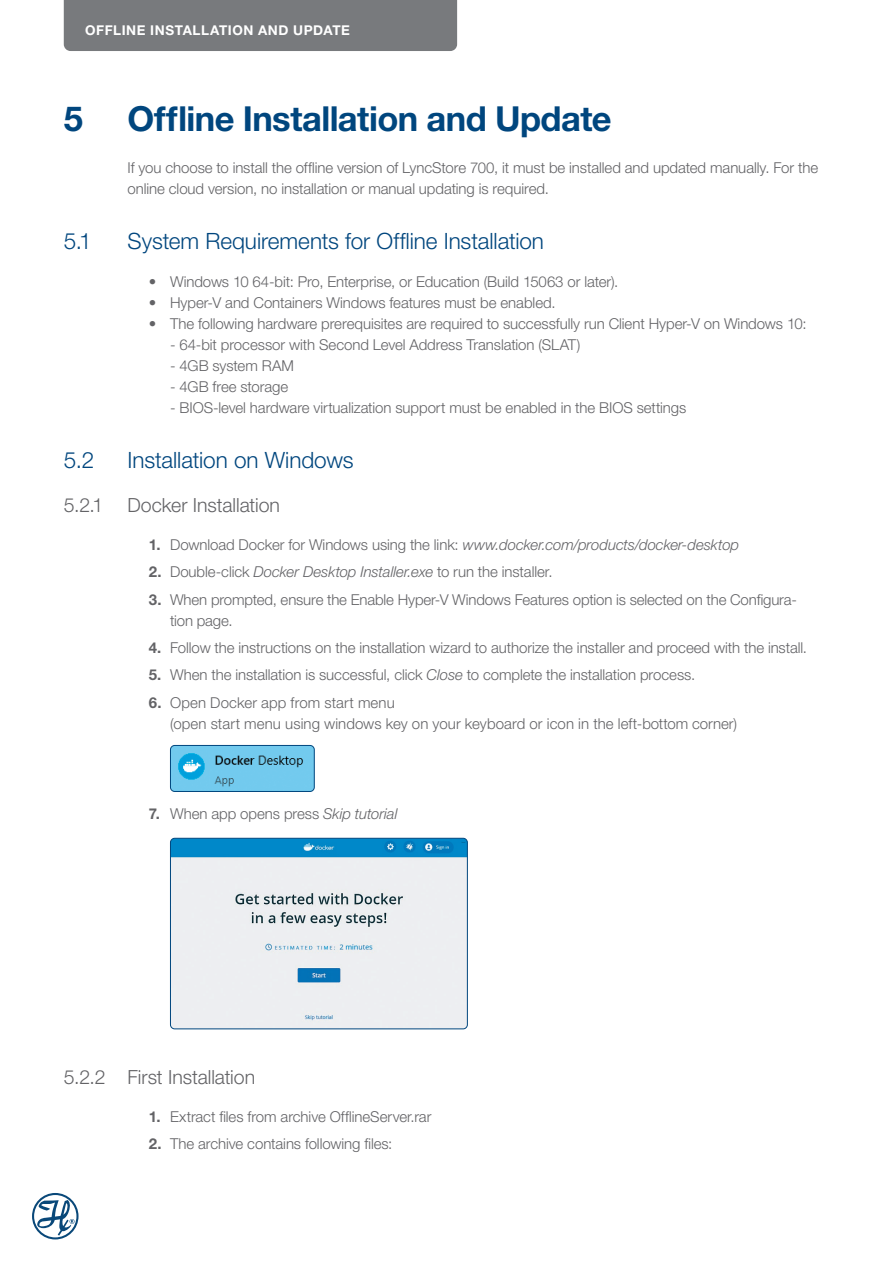
<style>
.page{position:relative;width:893px;height:1263px;background:#fff}
.page>*{position:absolute;margin:0;border:0;box-sizing:border-box;transform-origin:0 0}
.t1{font:700 34.5px "Helvetica Neue LT Pro";letter-spacing:-.015em;color:#00467e}
.t2{font:300 22.5px "Helvetica Neue LT Pro";letter-spacing:-.005em;color:#00467e}
.t3{font:300 19.5px "Helvetica Neue LT Pro";letter-spacing:-.005em;color:#636366}
.t4{font:300 15px/21px "Helvetica Neue LT Pro";letter-spacing:-.005em;color:#636366}
.t5{font:italic 300 15px "Helvetica Neue LT Pro";letter-spacing:-.005em;color:#636366}
.t6{font:700 13.5px "Helvetica Neue LT Pro";color:#fff}
.s1{font-weight:700;font-style:normal}
.s2{font-style:normal}
.s3{font-weight:700}
.s4{font-style:italic}
</style>
<div class="page">
<div style="left:64px;top:0;width:393px;height:51px;background:#787a7d"></div>
<svg style="left:32px;top:1193px;width:47px;height:46px"></svg>
<img style="left:172px;top:747px;width:141px;height:43px">
<div style="left:170px;top:745px;width:145px;height:47px;border:1px solid #00467e;border-radius:4px"></div>
<img style="left:170px;top:838px;width:297px;height:191px">
<div style="left:170px;top:838px;width:298px;height:191px;border:1px solid #00467e;border-radius:4px"></div>
<p class="t6" style="left:85px;top:21px;width:21px">Offline</p>
<p class="t6" style="left:150px;top:21px;width:15px">Installation</p>
<p class="t6" style="left:258px;top:21px;width:12px">and</p>
<p class="t6" style="left:293px;top:21px;width:21px">Update</p>
<h1 class="t1" style="left:64px;top:97px;width:21px">5</h1>
<h1 class="t1" style="left:128px;top:97px;width:486px">Offline Installation and Update</h1>
<p class="t4" style="left:128px;top:157px;width:692px">If you choose to install the offline version of LyncStore 700, it must be installed and updated manually. For the online cloud version, no installation or manual updating is required.</p>
<h2 class="t2" style="left:64px;top:227px;width:29px">5.1</h2>
<h2 class="t2" style="left:128px;top:227px;width:418px">System Requirements for Offline Installation</h2>
<p class="t4" style="left:149px;top:271px;width:471px">• Windows 10 64-bit: Pro, Enterprise, or Education (Build 15063 or later).</p>
<p class="t4" style="left:149px;top:292px;width:408px">• Hyper-V and Containers Windows features must be enabled.</p>
<p class="t4" style="left:149px;top:313px;width:659px">• The following hardware prerequisites are required to successfully run Client Hyper-V on Windows 10:</p>
<p class="t4" style="left:170px;top:334px;width:412px">- 64-bit processor with Second Level Address Translation (SLAT)</p>
<p class="t4" style="left:170px;top:355px;width:125px">- 4GB system RAM</p>
<p class="t4" style="left:170px;top:376px;width:120px">- 4GB free storage</p>
<p class="t4" style="left:170px;top:397px;width:518px">- BIOS-level hardware virtualization support must be enabled in the BIOS settings</p>
<h2 class="t2" style="left:64px;top:446px;width:32px">5.2</h2>
<h2 class="t2" style="left:128px;top:446px;width:228px">Installation on Windows</h2>
<h3 class="t3" style="left:64px;top:493px;width:218px">5.2.1 Docker Installation</h3>
<p class="t5" style="left:149px;top:535px;width:592px"><span class="s1">1.</span> <span class="s2">Download Docker for Windows using the link:</span> www.docker.com/products/docker-desktop</p>
<p class="t4" style="left:149px;top:561px;width:405px"><span class="s3">2.</span> Double-click <span class="s4">Docker Desktop Installer.exe</span> to run the installer.</p>
<p class="t4" style="left:170px;top:588px;width:628px;text-indent:-21px"><span class="s3">3.</span> When prompted, ensure the Enable Hyper-V Windows Features option is selected on the Configura&shy;tion page.</p>
<p class="t4" style="left:149px;top:637px;width:660px"><span class="s3">4.</span> Follow the instructions on the installation wizard to authorize the installer and proceed with the install.</p>
<p class="t4" style="left:149px;top:664px;width:548px"><span class="s3">5.</span> When the installation is successful, click <span class="s4">Close</span> to complete the installation process.</p>
<p class="t4" style="left:170px;top:692px;width:568px;text-indent:-21px"><span class="s3">6.</span> Open Docker app from start menu<br>(open start menu using windows key on your keyboard or icon in the left-bottom corner)</p>
<p class="t4" style="left:149px;top:803px;width:250px"><span class="s3">7.</span> When app opens press <span class="s4">Skip tutorial</span></p>
<h3 class="t3" style="left:64px;top:1065px;width:193px">5.2.2 First Installation</h3>
<p class="t4" style="left:149px;top:1106px;width:284px"><span class="s3">1.</span> Extract files from archive OfflineServer.rar</p>
<p class="t4" style="left:149px;top:1133px;width:245px"><span class="s3">2.</span> The archive contains following files:</p>
</div>
